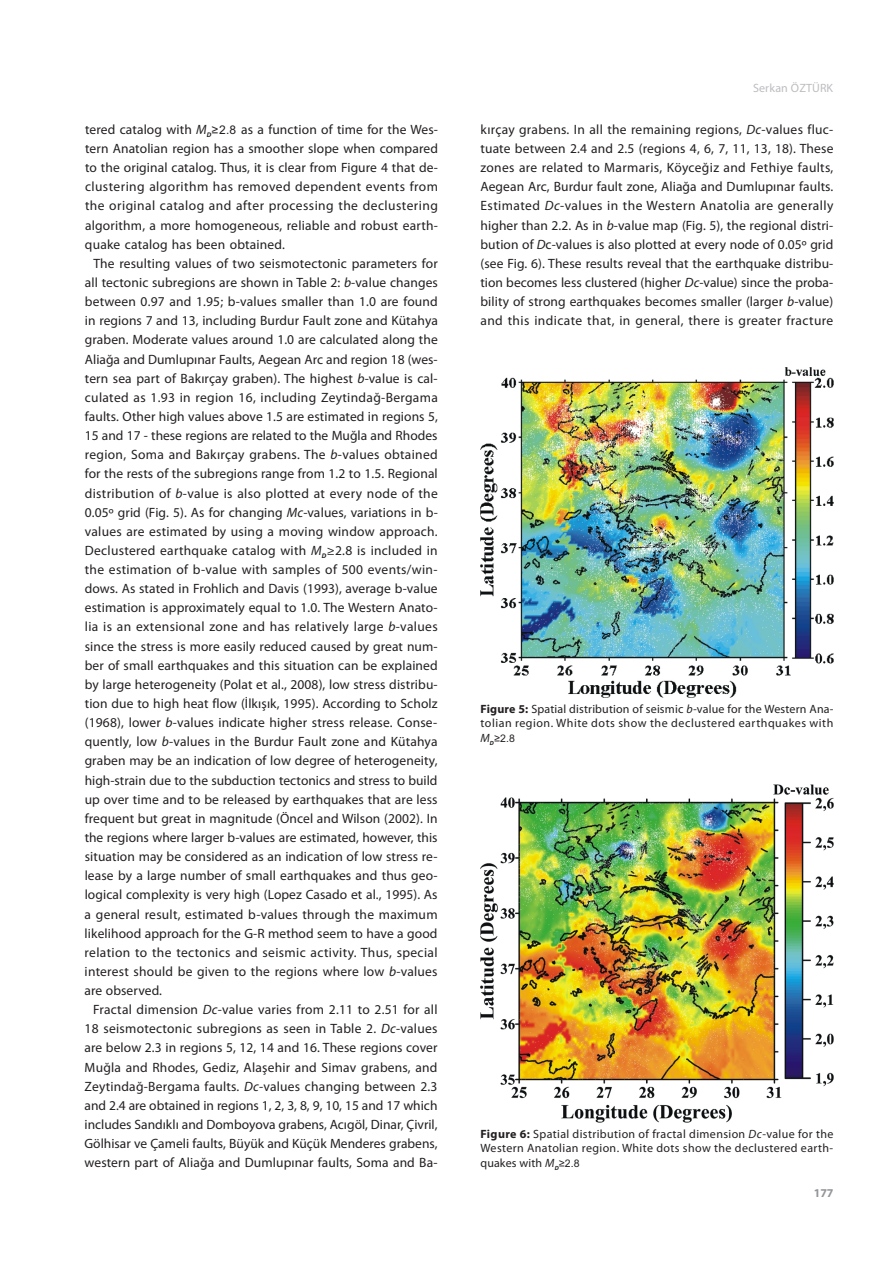
<style>
.page{position:relative;width:893px;height:1263px;background:#fff}
.page>*{position:absolute;margin:0;border:0;box-sizing:border-box;transform-origin:0 0}
.t1{font:13.5px/19.2px "Myriad Pro";letter-spacing:.015em;color:#231f20;text-align:justify}
.t2{font:12px/14.9px "Myriad Pro";letter-spacing:.03em;color:#231f20}
.t3{font:12px "Myriad Pro";letter-spacing:.01em;color:#bcbdc0}
.t4{font:700 12px "Myriad Pro";color:#939598}
.t5{font:10.5px "Arial Unicode MS";color:#231f20}
.t6{font:italic 700 6.75px "Myriad Pro";color:#231f20}
.s1{font-style:italic}
.s2{font-family:"Arial Unicode MS";font-size:12px}
.s3{font-weight:700}
.s4{font-family:"Myriad Pro";font-style:italic;font-size:12px}
.s5{font-family:"Arial Unicode MS";font-size:10.5px}
</style>
<div class="page">
<img style="left:480px;top:785px;width:354px;height:338px">
<img style="left:480px;top:368px;width:354px;height:330px">
<p class="t1" style="left:85px;top:121px;width:354px">tered catalog with <span class="s1">M</span> <span class="s2">≥2.8</span> as a function of time for the Wes-</p>
<p class="t6" style="left:207px;top:132px;width:6px">D</p>
<p class="t1" style="left:85px;top:140px;width:354px">tern Anatolian region has a smoother slope when compared to the original catalog. Thus, it is clear from Figure 4 that de&shy;clustering algorithm has removed dependent events from the original catalog and after processing the declustering algorithm, a more homogeneous, reliable and robust earth&shy;quake catalog has been obtained.</p>
<p class="t1" style="left:85px;top:255px;width:355px;text-indent:9px">The resulting values of two seismotectonic parameters for all tectonic subregions are shown in Table 2: <span class="s1">b</span>-value changes between 0.97 and 1.95; b-values smaller than 1.0 are found in regions 7 and 13, including Burdur Fault zone and Kütahya graben. Moderate values around 1.0 are calculated along the Aliağa and Dumlupınar Faults, Aegean Arc and region 18 (wes&shy;tern sea part of Bakırçay graben). The highest <span class="s1">b</span>-value is cal&shy;culated as 1.93 in region 16, including Zeytindağ-Bergama faults. Other high values above 1.5 are estimated in regions 5, 15 and 17 - these regions are related to the Muğla and Rhodes region, Soma and Bakırçay grabens. The <span class="s1">b</span>-values obtained for the rests of the subregions range from 1.2 to 1.5. Regional distribution of <span class="s1">b</span>-value is also plotted at every node of the 0.05º grid (Fig. 5). As for changing <span class="s1">Mc</span>-values, variations in b&shy;values are estimated by using a moving window approach.<br>Declustered earthquake catalog with <span class="s1">M</span><sub>D</sub>≥2.8 is included in the estimation of b-value with samples of 500 events/win&shy;dows. As stated in Frohlich and Davis (1993), average b-value estimation is approximately equal to 1.0. The Western Anato&shy;lia is an extensional zone and has relatively large <span class="s1">b</span>-values since the stress is more easily reduced caused by great num&shy;ber of small earthquakes and this situation can be explained by large heterogeneity (Polat et al., 2008), low stress distribu&shy;tion due to high heat flow (İlkışık, 1995). According to Scholz (1968), lower <span class="s1">b</span>-values indicate higher stress release. Conse&shy;quently, low <span class="s1">b</span>-values in the Burdur Fault zone and Kütahya graben may be an indication of low degree of heterogeneity, high-strain due to the subduction tectonics and stress to build up over time and to be released by earthquakes that are less frequent but great in magnitude (Öncel and Wilson (2002). In the regions where larger b-values are estimated, however, this situation may be considered as an indication of low stress re&shy;lease by a large number of small earthquakes and thus geo&shy;logical complexity is very high (Lopez Casado et al., 1995). As a general result, estimated b-values through the maximum likelihood approach for the G-R method seem to have a good relation to the tectonics and seismic activity. Thus, special interest should be given to the regions where low <span class="s1">b</span>-values are observed.</p>
<p class="t1" style="left:85px;top:1001px;width:354px;text-indent:9px">Fractal dimension <span class="s1">Dc</span>-value varies from 2.11 to 2.51 for all 18 seismotectonic subregions as seen in Table 2. <span class="s1">Dc</span>-values are below 2.3 in regions 5, 12, 14 and 16. These regions cover Muğla and Rhodes, Gediz, Alaşehir and Simav grabens, and Zeytindağ-Bergama faults. <span class="s1">Dc</span>-values changing between 2.3 and 2.4 are obtained in regions 1, 2, 3, 8, 9, 10, 15 and 17 which includes Sandıklı and Domboyova grabens, Acıgöl, Dinar, Çivril, Gölhisar ve Çameli faults, Büyük and Küçük Menderes grabens, western part of Aliağa and Dumlupınar faults, Soma and Ba-</p>
<p class="t3" style="left:753px;top:83px;width:81px">Serkan ÖZTÜRK</p>
<p class="t1" style="left:480px;top:121px;width:354px">kırçay grabens. In all the remaining regions, <span class="s1">Dc</span>-values fluc&shy;tuate between 2.4 and 2.5 (regions 4, 6, 7, 11, 13, 18). These zones are related to Marmaris, Köyceğiz and Fethiye faults, Aegean Arc, Burdur fault zone, Aliağa and Dumlupınar faults.<br>Estimated <span class="s1">Dc</span>-values in the Western Anatolia are generally higher than 2.2. As in <span class="s1">b</span>-value map (Fig. 5), the regional distri&shy;bution of <span class="s1">D</span>c-values is also plotted at every node of 0.05º grid (see Fig. 6). These results reveal that the earthquake distribu&shy;tion becomes less clustered (higher <span class="s1">Dc</span>-value) since the proba&shy;bility of strong earthquakes becomes smaller (larger <span class="s1">b</span>-value) and this indicate that, in general, there is greater fracture</p>
<p class="t2" style="left:480px;top:702px;width:354px"><span class="s3">Figure 5:</span> Spatial distribution of seismic <span class="s1">b-</span>value for the Western Ana&shy;tolian region. White dots show the declustered earthquakes with</p>
<p class="t5" style="left:480px;top:735px;width:36px"><span class="s4">M</span><sub>D</sub>≥2.8</p>
<p class="t2" style="left:480px;top:1127px;width:354px;text-align:justify"><span class="s3">Figure 6:</span> Spatial distribution of fractal dimension <span class="s1">Dc</span>-value for the Western Anatolian region. White dots show the declustered earth&shy;quakes with <span class="s1">M</span><sub>D</sub><span class="s5">≥2.8</span></p>
<p class="t4" style="left:814px;top:1188px;width:21px">177</p>
</div>
